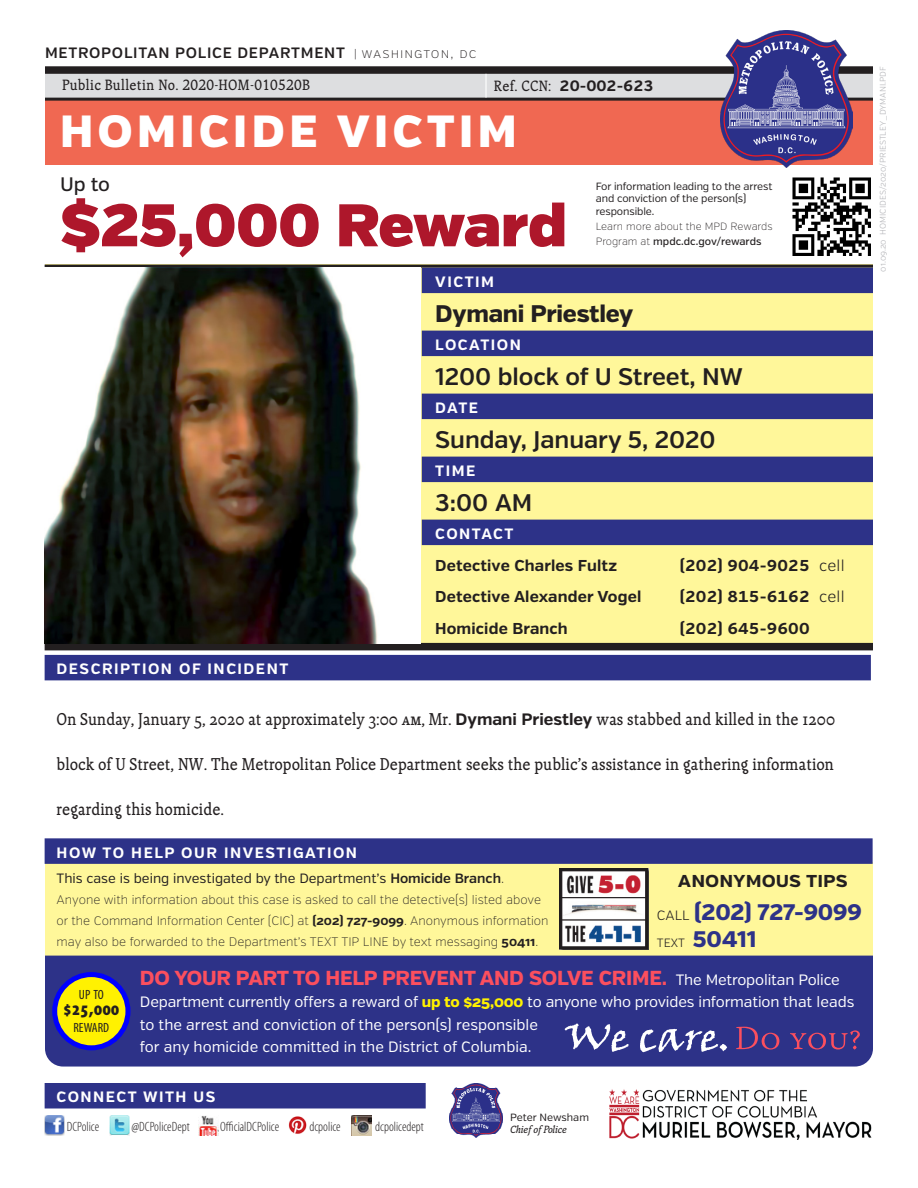
<style>
.page{position:relative;width:918px;height:1188px;background:#fff}
.page>*{position:absolute;margin:0;border:0;box-sizing:border-box;transform-origin:0 0}
.t1{font:60px "Verb Ultra";color:#ae172b}
.t2{font:900 45px "Verb";letter-spacing:.1em;color:#fff}
.caption_data{font:600 24px "Verb";letter-spacing:-.005em;color:#231f20}
.caption_data-2{font:800 24px "Verb";letter-spacing:-.01em;color:#231f20}
.t3{font:800 22.5px/27px "Verb";letter-spacing:-.01em;color:#2d3288}
.t4{font:700 21px "Verb";color:#231f20}
.t5{font:800 20.25px "Verb";letter-spacing:-.01em;color:#fc4f5e}
.t6{font:500 19.5px "Verb";color:#231f20}
.t7{font:900 condensed 19.2px "Myriad Pro";color:#231f20}
.body_text{font:17.25px "Telltale";color:#231f20}
.det_contact_-_1st_li{font:700 15.75px "Verb";letter-spacing:.01em;color:#231f20}
.t8{font:15px/22.5px "Verb";color:#fff}
.caption_subtitle{font:700 15px "Verb";letter-spacing:.1em;color:#fff}
.t9{font:600 15px "Verb";letter-spacing:.05em;color:#231f20}
.bulletin_no{font:15px "Telltale";letter-spacing:.02em;color:#231f20}
.t10{font:700 15px "Verb";color:#231f20}
.t11{font:13.5px "Verb";color:#231f20}
.t12{font:300 condensed 13.5px "Myriad Pro";color:#231f20}
.t13{font:condensed 13.35px "Myriad Pro";color:#231f20}
.t14{font:200 12.3px/21px "Verb";color:#231f20}
.t15{font:10.5px/12.6px "Verb";letter-spacing:-.01em;color:#231f20}
.t16{font:200 10.5px/15px "Verb";color:#231f20}
.t17{font:italic 10.5px "Telltale";color:#231f20}
.body{font:300 8.25px "Verb";color:#b2b3b7}
.s1{font-weight:200;font-size:13.5px}
.s2{font-weight:500}
.s3{font-weight:300}
.s4{font-family:"Verb";font-weight:700;font-size:16.5px}
.s5{font-weight:600}
.s6{font-weight:200}
.s7{font-weight:700}
.s8{font-weight:400;font-size:15px;color:#fff}
.s9{font-weight:800;color:#fff101}
.s10{font-weight:300;font-size:13.5px;color:#231f20}
.s11{font-weight:300;font-size:12px;color:#231f20}
</style>
<div class="page">
<img style="left:780px;top:177px;width:93px;height:88px">
<div style="left:45px;top:862px;width:828px;height:94px;background:#fff79a"></div>
<div style="left:45px;top:838px;width:828px;height:26px;background:#2d3288"></div>
<div style="left:45px;top:956px;width:828px;height:111px;background:#2d3288"></div>
<svg style="left:736px;top:1027px;width:124px;height:23px;background:#54377f"></svg>
<svg style="left:565px;top:1023px;width:162px;height:29px"></svg>
<div style="left:55px;top:975px;width:73px;height:73px;background:#fff101;border-radius:50%"></div>
<div style="left:52px;top:972px;width:78px;height:78px;border:5px solid #00f;border-radius:50%"></div>
<img style="left:45px;top:1115px;width:20px;height:20px">
<img style="left:110px;top:1115px;width:19px;height:20px">
<img style="left:198px;top:1116px;width:20px;height:19px">
<img style="left:288px;top:1116px;width:19px;height:18px">
<img style="left:351px;top:1115px;width:20px;height:20px">
<div style="left:45px;top:1083px;width:381px;height:25px;background:#2d3288"></div>
<img style="left:560px;top:869px;width:89px;height:80px">
<div style="left:45px;top:265px;width:828px;height:382px;background:#fff79a"></div>
<hr style="left:45px;top:265px;width:828px;height:3px;background:#231f20">
<div style="left:45px;top:643px;width:828px;height:7px;background:#231f20"></div>
<div style="left:45px;top:98px;width:828px;height:66px;background:#f06852"></div>
<div style="left:45px;top:74px;width:828px;height:25px;background:#dddee0"></div>
<hr style="left:45px;top:98px;width:828px;height:3px;background:#231f20">
<div style="left:45px;top:66px;width:828px;height:8px;background:#231f20"></div>
<img style="left:720px;top:31px;width:133px;height:137px">
<hr style="left:485px;top:74px;width:2px;height:24px;background:#fff">
<img style="left:609px;top:1089px;width:263px;height:50px">
<img style="left:450px;top:1084px;width:52px;height:54px">
<div style="left:422px;top:268px;width:451px;height:25px;background:#2d3288"></div>
<div style="left:422px;top:331px;width:451px;height:25px;background:#2d3288"></div>
<div style="left:422px;top:394px;width:451px;height:25px;background:#2d3288"></div>
<div style="left:422px;top:457px;width:451px;height:25px;background:#2d3288"></div>
<div style="left:422px;top:520px;width:451px;height:25px;background:#2d3288"></div>
<div style="left:45px;top:655px;width:826px;height:25px;background:#2d3288"></div>
<img style="left:45px;top:268px;width:375px;height:376px">
<p class="t9" style="left:45px;top:44px;width:433px">METROPOLITAN POLICE DEPARTMENT <span class="s1">| washington, dc</span></p>
<p class="bulletin_no" style="left:62px;top:77px;width:249px">Public Bulletin No. 2020-HOM-010520B</p>
<p class="bulletin_no" style="left:494px;top:77px;width:59px">Ref. CCN:</p>
<p class="t10" style="left:560px;top:77px;width:96px">20-002-623</p>
<h2 class="t2" style="left:60px;top:104px;width:458px">HOMICIDE VICTIM</h2>
<h3 class="t6" style="left:60px;top:172px;width:52px">Up to</h3>
<h1 class="t1" style="left:60px;top:188px;width:508px">$25,000 Reward</h1>
<p class="t15" style="left:596px;top:180px;width:178px">For information leading to the arrest and conviction of the person(s) responsible.</p>
<p class="t16" style="left:596px;top:219px;width:178px">Learn more about the MPD Rewards<br>Program at <span class="s2">mpdc.dc.gov/rewards</span></p>
<p class="caption_subtitle" style="left:435px;top:273px;width:60px">VICTIM</p>
<p class="caption_data-2" style="left:435px;top:299px;width:200px">Dymani Priestley</p>
<p class="caption_subtitle" style="left:435px;top:336px;width:87px">LOCATION</p>
<p class="caption_data" style="left:435px;top:362px;width:309px">1200 block of U Street, NW</p>
<p class="caption_subtitle" style="left:435px;top:399px;width:44px">DATE</p>
<p class="caption_data" style="left:435px;top:425px;width:282px">Sunday, January 5, 2020</p>
<p class="caption_subtitle" style="left:435px;top:462px;width:42px">TIME</p>
<p class="caption_data" style="left:435px;top:488px;width:98px">3:00 AM</p>
<p class="caption_subtitle" style="left:435px;top:525px;width:80px">CONTACT</p>
<p class="det_contact_-_1st_li" style="left:435px;top:556px;width:183px">Detective Charles Fultz</p>
<p class="det_contact_-_1st_li" style="left:680px;top:556px;width:166px">(202) 904-9025 <span class="s3">cell</span></p>
<p class="det_contact_-_1st_li" style="left:435px;top:587px;width:208px">Detective Alexander Vogel</p>
<p class="det_contact_-_1st_li" style="left:680px;top:587px;width:166px">(202) 815-6162 <span class="s3">cell</span></p>
<p class="det_contact_-_1st_li" style="left:435px;top:619px;width:134px">Homicide Branch</p>
<p class="det_contact_-_1st_li" style="left:680px;top:619px;width:131px">(202) 645-9600</p>
<p class="caption_subtitle" style="left:57px;top:660px;width:233px">DESCRIPTION OF INCIDENT</p>
<p class="body_text" style="left:57px;top:710px;width:780px">On Sunday, January 5, 2020 at approximately 3:00 Am, Mr. <span class="s4">Dymani Priestley</span> was stabbed and killed in the 1200</p>
<p class="body_text" style="left:57px;top:755px;width:779px">block of U Street, NW. The Metropolitan Police Department seeks the public’s assistance in gathering information</p>
<p class="body_text" style="left:57px;top:800px;width:169px">regarding this homicide.</p>
<p class="caption_subtitle" style="left:57px;top:844px;width:302px">HOW TO HELP OUR INVESTIGATION</p>
<p class="t11" style="left:57px;top:871px;width:449px">This case is being investigated by the Department’s <span class="s5">Homicide Branch</span><span class="s6">.</span></p>
<p class="t14" style="left:57px;top:890px;width:494px">Anyone with information about this case is asked to call the detective(s) listed above or the Command Information Center (CIC) at <span class="s7">(202) 727-9099</span>. Anonymous information may also be forwarded to the Department’s TEXT TIP LINE by text messaging <span class="s7">50411</span>.</p>
<h3 class="t5" style="left:140px;top:965px;width:701px">DO YOUR PART TO HELP PREVENT AND SOLVE CRIME<span class="s7">.</span> <span class="s8">The Metropolitan Police</span></h3>
<p class="t8" style="left:140px;top:991px;width:716px">Department currently offers a reward of <span class="s9">up to $25,000</span> to anyone who provides information that leads to the arrest and conviction of the person(s) responsible<br>for any homicide committed in the District of Columbia.</p>
<h3 class="t4" style="left:678px;top:867px;width:171px">anonymous tips</h3>
<h3 class="t3" style="left:657px;top:899px;width:206px"><span class="s10">CALL</span> (202) 727-9099<br><span class="s11">TEXT</span> 50411</h3>
<p class="t13" style="left:79px;top:986px;width:26px">UP TO</p>
<h3 class="t7" style="left:63px;top:997px;width:58px">$25,000</h3>
<p class="t13" style="left:73px;top:1020px;width:37px">REWARD</p>
<p class="caption_subtitle" style="left:57px;top:1088px;width:160px">CONNECT WITH US</p>
<p class="t12" style="left:67px;top:1118px;width:34px">DCPolice</p>
<p class="t12" style="left:132px;top:1118px;width:60px">@DCPoliceDept</p>
<p class="t12" style="left:220px;top:1118px;width:60px">OfficialDCPolice</p>
<p class="t12" style="left:309px;top:1118px;width:33px">dcpolice</p>
<p class="t12" style="left:375px;top:1118px;width:50px">dcpolicedept</p>
<p class="t15" style="left:510px;top:1111px;width:80px">Peter Newsham</p>
<p class="t17" style="left:510px;top:1124px;width:58px">Chief of Police</p>
<p class="body" style="left:878px;top:272px;width:207px;rotate:-90deg">01.09.20 HOMICIDES/2020/PRIESTLEY_DYMANI.PDF</p>
</div>
